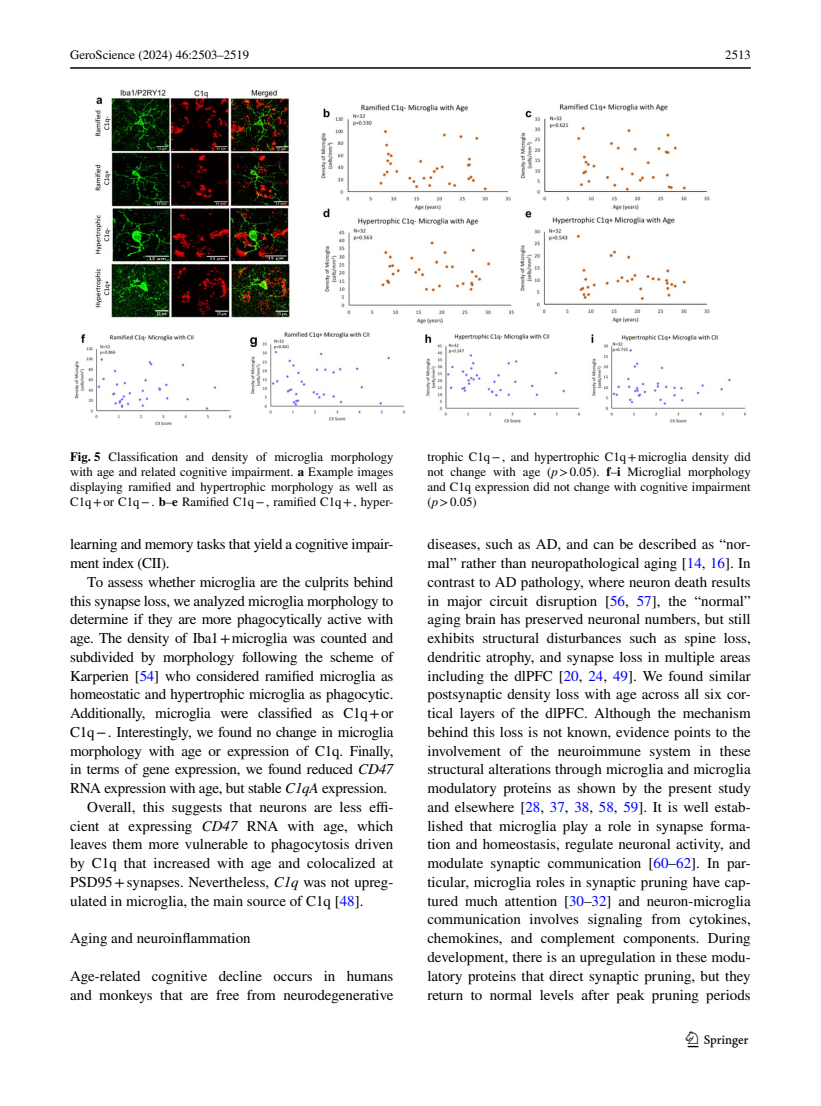
<style>
.page{position:relative;width:821px;height:1106px;background:#fff}
.page>*{position:absolute;margin:0;border:0;box-sizing:border-box;transform-origin:0 0}
.t1{font:22.5px "Springnew Regular 3";color:#000}
.t2{font:15px/18.8px "STIX";letter-spacing:-.015em;color:#000}
.t3{font:12.75px/15px "STIX";color:#000;text-align:justify}
.s1{font-weight:700}
.s2{font-style:italic}
.s3{color:#00f}
</style>
<div class="page">
<hr style="left:70px;top:67px;width:680px;height:2px;background:#000">
<img style="left:74px;top:89px;width:672px;height:336px">
<p class="t3" style="left:70px;top:48px;width:181px">GeroScience (2024) 46:2503–2519</p>
<p class="t3" style="left:725px;top:49px;width:27px">2513</p>
<p class="t3" style="left:70px;top:450px;width:325px"><span class="s1">Fig. 5</span> Classification and density of microglia morphology with age and related cognitive impairment. <span class="s1">a</span> Example images displaying ramified and hypertrophic morphology as well as C1q+or C1q−. <span class="s1">b</span>–<span class="s1">e</span> Ramified C1q−, ramified C1q+, hyper-</p>
<p class="t3" style="left:427px;top:450px;width:325px">trophic C1q−, and hypertrophic C1q+microglia density did not change with age (<span class="s2">p</span>&gt;0.05). <span class="s1">f</span>–<span class="s1">i</span> Microglial morphology and C1q expression did not change with cognitive impairment (<span class="s2">p</span>&gt;0.05)</p>
<p class="t2" style="left:70px;top:536px;width:325px">learning and memory tasks that yield a cognitive impair&shy;ment index (CII).</p>
<p class="t2" style="left:87px;top:573px;width:308px">To assess whether microglia are the culprits behind</p>
<p class="t2" style="left:70px;top:592px;width:325px">this synapse loss, we analyzed microglia morphology to</p>
<p class="t2" style="left:70px;top:611px;width:325px">determine if they are more phagocytically active with</p>
<p class="t2" style="left:70px;top:629px;width:325px">age. The density of Iba1+microglia was counted and</p>
<p class="t2" style="left:70px;top:648px;width:325px">subdivided by morphology following the scheme of</p>
<p class="t2" style="left:70px;top:667px;width:325px">Karperien [<span class="s3">54</span>] who considered ramified microglia as</p>
<p class="t2" style="left:70px;top:686px;width:325px">homeostatic and hypertrophic microglia as phagocytic.</p>
<p class="t2" style="left:70px;top:704px;width:325px">Additionally, microglia were classified as C1q+or</p>
<p class="t2" style="left:70px;top:723px;width:325px">C1q−. Interestingly, we found no change in microglia</p>
<p class="t2" style="left:70px;top:742px;width:325px">morphology with age or expression of C1q. Finally,</p>
<p class="t2" style="left:70px;top:761px;width:325px">in terms of gene expression, we found reduced <span class="s2">CD47</span></p>
<p class="t2" style="left:70px;top:779px;width:319px">RNA expression with age, but stable <span class="s2">C1qA</span> expression.</p>
<p class="t2" style="left:87px;top:798px;width:308px">Overall, this suggests that neurons are less effi-</p>
<p class="t2" style="left:70px;top:817px;width:325px">cient at expressing <span class="s2">CD47</span> RNA with age, which</p>
<p class="t2" style="left:70px;top:836px;width:325px">leaves them more vulnerable to phagocytosis driven</p>
<p class="t2" style="left:70px;top:854px;width:325px">by C1q that increased with age and colocalized at</p>
<p class="t2" style="left:70px;top:873px;width:325px">PSD95+synapses. Nevertheless, <span class="s2">C1q</span> was not upreg-</p>
<p class="t2" style="left:70px;top:892px;width:295px">ulated in microglia, the main source of C1q [<span class="s3">48</span>].</p>
<p class="t2" style="left:70px;top:929px;width:182px">Aging and neuroinflammation</p>
<p class="t2" style="left:70px;top:967px;width:325px">Age-related cognitive decline occurs in humans and monkeys that are free from neurodegenerative</p>
<p class="t2" style="left:427px;top:536px;width:325px;text-align:justify">diseases, such as AD, and can be described as “nor&shy;mal” rather than neuropathological aging [<span class="s3">14</span>, <span class="s3">16</span>]. In contrast to AD pathology, where neuron death results in major circuit disruption [<span class="s3">56</span>, <span class="s3">57</span>], the “normal” aging brain has preserved neuronal numbers, but still exhibits structural disturbances such as spine loss, dendritic atrophy, and synapse loss in multiple areas including the dlPFC [<span class="s3">20</span>, <span class="s3">24</span>, <span class="s3">49</span>]. We found similar postsynaptic density loss with age across all six cor&shy;tical layers of the dlPFC. Although the mechanism behind this loss is not known, evidence points to the involvement of the neuroimmune system in these structural alterations through microglia and microglia modulatory proteins as shown by the present study and elsewhere [<span class="s3">28</span>, <span class="s3">37</span>, <span class="s3">38</span>, <span class="s3">58</span>, <span class="s3">59</span>]. It is well estab&shy;lished that microglia play a role in synapse forma&shy;tion and homeostasis, regulate neuronal activity, and modulate synaptic communication [<span class="s3">60</span>–<span class="s3">62</span>]. In par&shy;ticular, microglia roles in synaptic pruning have cap&shy;tured much attention [<span class="s3">30</span>–<span class="s3">32</span>] and neuron-microglia communication involves signaling from cytokines, chemokines, and complement components. During development, there is an upregulation in these modu&shy;latory proteins that direct synaptic pruning, but they return to normal levels after peak pruning periods</p>
<h1 class="t1" style="left:687px;top:1031px;width:62px">1 3</h1>
</div>
